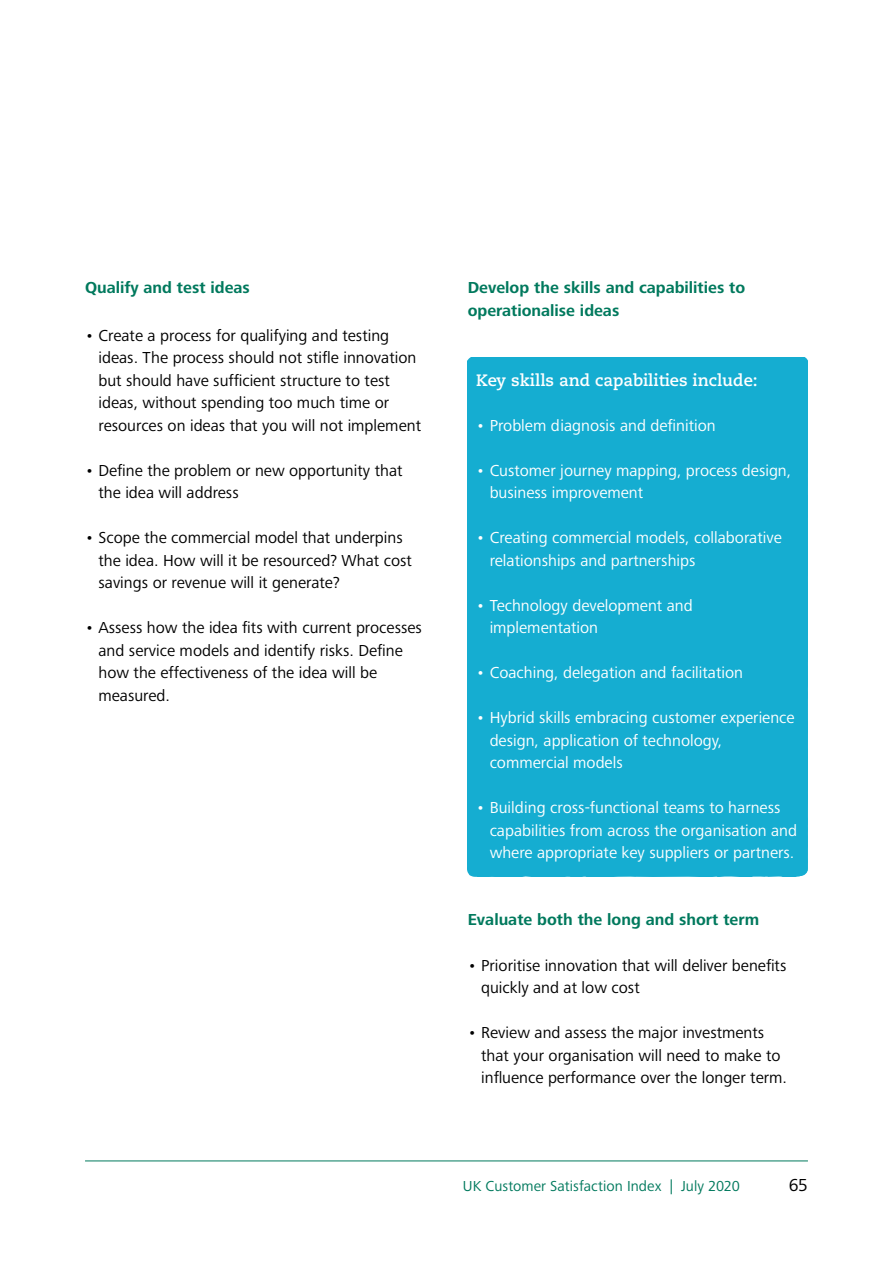
<style>
.page{position:relative;width:893px;height:1263px;background:#fff}
.page>*{position:absolute;margin:0;border:0;box-sizing:border-box;transform-origin:0 0}
.t1{font:18px "Frutiger Next Pro";color:#000}
.t2{font:16.5px/22.5px "Frutiger Next Pro";color:#000}
.t3{font:16.5px/22.5px "Frutiger Next Pro";color:#fff}
.t4{font:700 16.5px/22.5px "Frutiger Next Pro";color:#00795d}
.t5{font:700 16.5px "Caecilia LT Std";color:#fff}
.t6{font:15px "Frutiger Next Pro";letter-spacing:.005em;color:#00795d}
</style>
<div class="page">
<hr style="left:85px;top:1160px;width:723px;height:1px;background:#00795d">
<div style="left:468px;top:357px;width:340px;height:519px;background:#15add1"></div>
<svg style="left:800px;top:851px;width:8px;height:24px"></svg>
<svg style="left:806px;top:811px;width:2px;height:10px"></svg>
<p class="t4" style="left:85px;top:277px;width:166px">Qualify and test ideas</p>
<p class="t2" style="left:98px;top:324px;width:324px;text-indent:-13px">• Create a process for qualifying and testing ideas. The process should not stifle innovation but should have sufficient structure to test ideas, without spending too much time or resources on ideas that you will not implement</p>
<p class="t2" style="left:98px;top:459px;width:306px;text-indent:-13px">• Define the problem or new opportunity that the idea will address</p>
<p class="t2" style="left:98px;top:526px;width:315px;text-indent:-13px">• Scope the commercial model that underpins the idea. How will it be resourced? What cost savings or revenue will it generate?</p>
<p class="t2" style="left:98px;top:616px;width:325px;text-indent:-13px">• Assess how the idea fits with current processes and service models and identify risks. Define how the effectiveness of the idea will be measured.</p>
<p class="t4" style="left:468px;top:277px;width:279px">Develop the skills and capabilities to operationalise ideas</p>
<p class="t5" style="left:476px;top:370px;width:283px">Key skills and capabilities include:</p>
<p class="t3" style="left:476px;top:414px;width:241px">• Problem diagnosis and definition</p>
<p class="t3" style="left:490px;top:459px;width:303px;text-indent:-13px">• Customer journey mapping, process design, business improvement</p>
<p class="t3" style="left:490px;top:526px;width:294px;text-indent:-13px">• Creating commercial models, collaborative relationships and partnerships</p>
<p class="t3" style="left:490px;top:594px;width:205px;text-indent:-13px">• Technology development and implementation</p>
<p class="t3" style="left:476px;top:661px;width:268px">• Coaching, delegation and facilitation</p>
<p class="t3" style="left:490px;top:706px;width:306px;text-indent:-13px">• Hybrid skills embracing customer experience design, application of technology, commercial models</p>
<p class="t3" style="left:490px;top:796px;width:309px;text-indent:-13px">• Building cross-functional teams to harness capabilities from across the organisation and where appropriate key suppliers or partners.</p>
<p class="t4" style="left:468px;top:908px;width:293px">Evaluate both the long and short term</p>
<p class="t2" style="left:481px;top:954px;width:307px;text-indent:-13px">• Prioritise innovation that will deliver benefits quickly and at low cost</p>
<p class="t2" style="left:481px;top:1021px;width:307px;text-indent:-13px">• Review and assess the major investments that your organisation will need to make to influence performance over the longer term.</p>
<p class="t6" style="left:463px;top:1177px;width:278px">UK Customer Satisfaction Index | July 2020</p>
<p class="t1" style="left:789px;top:1175px;width:21px">65</p>
</div>
